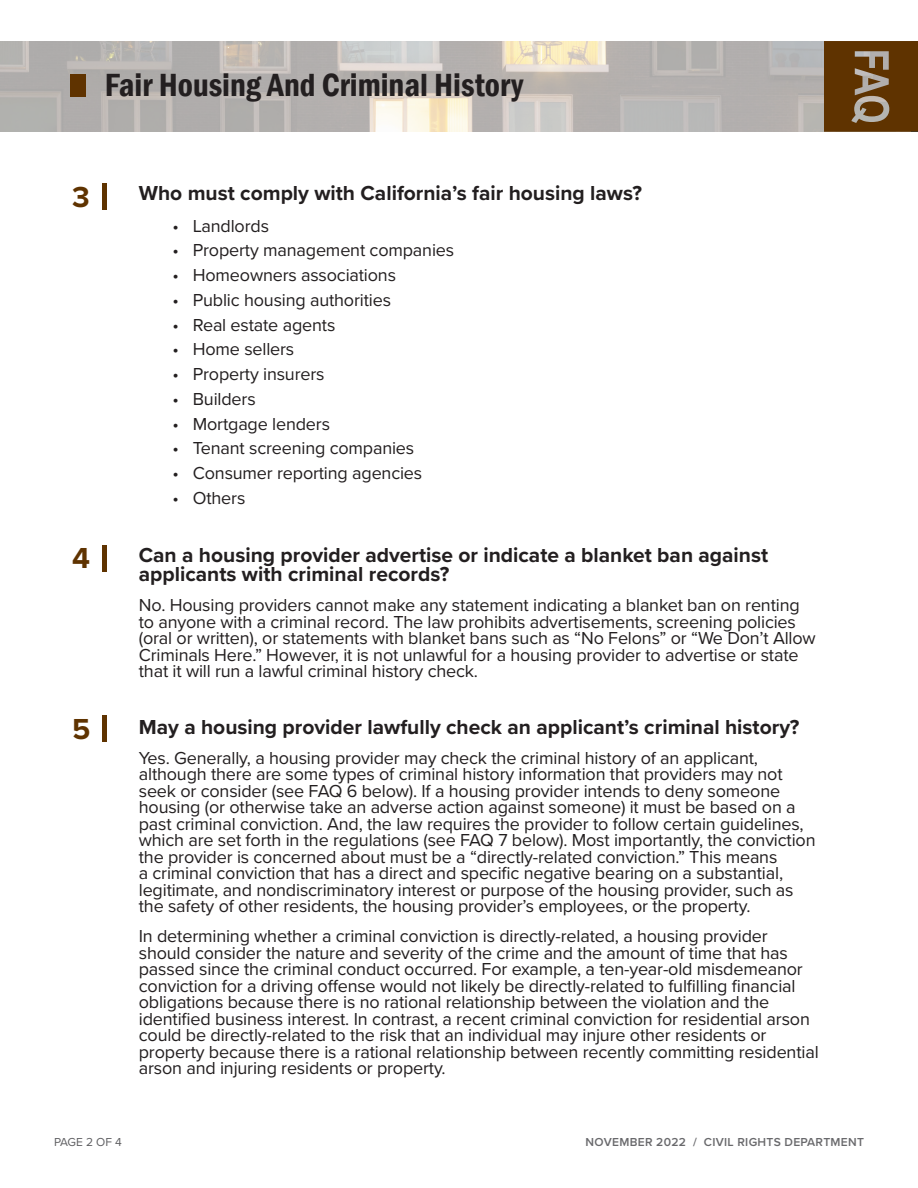
<style>
.page{position:relative;width:918px;height:1188px;background:#fff}
.page>*{position:absolute;margin:0;border:0;box-sizing:border-box;transform-origin:0 0}
.t1{font:600 condensed 33px "Franklin Gothic";color:#231f20}
.t2{font:700 30px "Proxima Nova";color:#5f3300}
.t3{font:700 21px "Proxima Nova";color:#231f20}
.t4{font:18px/16.5px "Proxima Nova";letter-spacing:-.01em;color:#231f20}
.t5{font:600 12px "Proxima Nova";letter-spacing:.025em;color:#69696c}
.t6{font:12px "Proxima Nova";letter-spacing:-.02em;color:#5f5f62}
</style>
<div class="page">
<img style="left:0;top:41px;width:824px;height:90px">
<svg style="left:824px;top:41px;width:94px;height:91px;background:#6b461a"></svg>
<div style="left:70px;top:74px;width:16px;height:22px;background:#5f3300"></div>
<div style="left:102px;top:184px;width:5px;height:26px;background:#5f3300"></div>
<div style="left:102px;top:545px;width:5px;height:27px;background:#5f3300"></div>
<div style="left:102px;top:715px;width:5px;height:27px;background:#5f3300"></div>
<h1 class="t1" style="left:105px;top:63px;width:420px">Fair Housing And Criminal History</h1>
<h2 class="t2" style="left:72px;top:175px;width:19px">3</h2>
<h2 class="t2" style="left:72px;top:536px;width:19px">4</h2>
<h2 class="t2" style="left:72px;top:706px;width:20px">5</h2>
<h2 class="t3" style="left:139px;top:177px;width:505px">Who must comply with California s’ fair housing laws?</h2>
<p class="t4" style="left:173px;top:217px;width:8px">•</p>
<p class="t4" style="left:193px;top:217px;width:78px">Landlords</p>
<p class="t4" style="left:173px;top:241px;width:8px">•</p>
<p class="t4" style="left:193px;top:241px;width:263px">Property management companies</p>
<p class="t4" style="left:173px;top:266px;width:8px">•</p>
<p class="t4" style="left:193px;top:266px;width:205px">Homeowners associations</p>
<p class="t4" style="left:173px;top:291px;width:8px">•</p>
<p class="t4" style="left:193px;top:291px;width:200px">Public housing authorities</p>
<p class="t4" style="left:173px;top:316px;width:8px">•</p>
<p class="t4" style="left:193px;top:316px;width:144px">Real estate agents</p>
<p class="t4" style="left:173px;top:340px;width:8px">•</p>
<p class="t4" style="left:193px;top:340px;width:103px">Home sellers</p>
<p class="t4" style="left:173px;top:365px;width:8px">•</p>
<p class="t4" style="left:193px;top:365px;width:133px">Property insurers</p>
<p class="t4" style="left:173px;top:390px;width:8px">•</p>
<p class="t4" style="left:193px;top:390px;width:64px">Builders</p>
<p class="t4" style="left:173px;top:415px;width:8px">•</p>
<p class="t4" style="left:193px;top:415px;width:139px">Mortgage lenders</p>
<p class="t4" style="left:173px;top:439px;width:8px">•</p>
<p class="t4" style="left:193px;top:439px;width:223px">Tenant screening companies</p>
<p class="t4" style="left:173px;top:464px;width:8px">•</p>
<p class="t4" style="left:193px;top:464px;width:231px">Consumer reporting agencies</p>
<p class="t4" style="left:173px;top:489px;width:8px">•</p>
<p class="t4" style="left:193px;top:489px;width:54px">Others</p>
<h2 class="t3" style="left:139px;top:539px;width:631px">Can a housing provider advertise or indicate a blanket ban against</h2>
<h2 class="t3" style="left:139px;top:558px;width:312px">applicants with criminal records?</h2>
<p class="t4" style="left:139px;top:596px;width:679px">No. Housing providers cannot make any statement indicating a blanket ban on renting to anyone with a criminal record. The law prohibits advertisements, screening policies (oral or written ,) or statements with blanket bans such as “No Felons” or “We Don t’ Allow Criminals Here” . However isit, not unlawful for a housing provider to advertise or state that it will run a lawful criminal history check.</p>
<h2 class="t3" style="left:139px;top:711px;width:662px">May a housing provider lawfully check an applicant s’ criminal history?</h2>
<p class="t4" style="left:139px;top:749px;width:678px">Yes. Generally a, housing provider may check the criminal history of an applicant, although there are some types of criminal history information that providers may not seek or consider (see FAQ 6 below aI f.) housing provider intends to deny someone housing (or otherwise take an adverse action against someone) it must be based on a past criminal conviction. And, the law requires the provider to follow certain guidelines, which are set forth in the regulations (see FAQ 7 below .) Most importantly, the conviction the provider is concerned about must be a “directly-related conviction” . This means<br>a criminal conviction that has a direct and specific negative bearing on a substantial, legitimate, and nondiscriminatory interest or purpose of the housing provider, such as the safety of other residents, the housing provider s’ employees, or the property.</p>
<p class="t4" style="left:139px;top:927px;width:681px">In determining whether a criminal conviction is directly-related a, housing provider should consider the nature and severity of the crime and the amount of time that has passed since the criminal conduct occurred. For example a, ten-year-old misdemeanor conviction for a driving offense would not likely be directly-related to fulfilling financial obligations because there is no rational relationship between the violation and the identified business interest In. contrast a, recent criminal conviction for residential arson could be directly-related to the risk that an individual may injure other residents or property because there is a rational relationship between recently committing residential arson and injuring residents or property.</p>
<p class="t6" style="left:54px;top:1133px;width:69px">PAGE 2 OF 4</p>
<p class="t5" style="left:693px;top:1133px;width:5px">/</p>
<p class="t5" style="left:586px;top:1133px;width:102px">NOVEMBER 2022</p>
<p class="t5" style="left:704px;top:1133px;width:162px">CIVIL RIGHTS DEPARTMENT</p>
</div>
